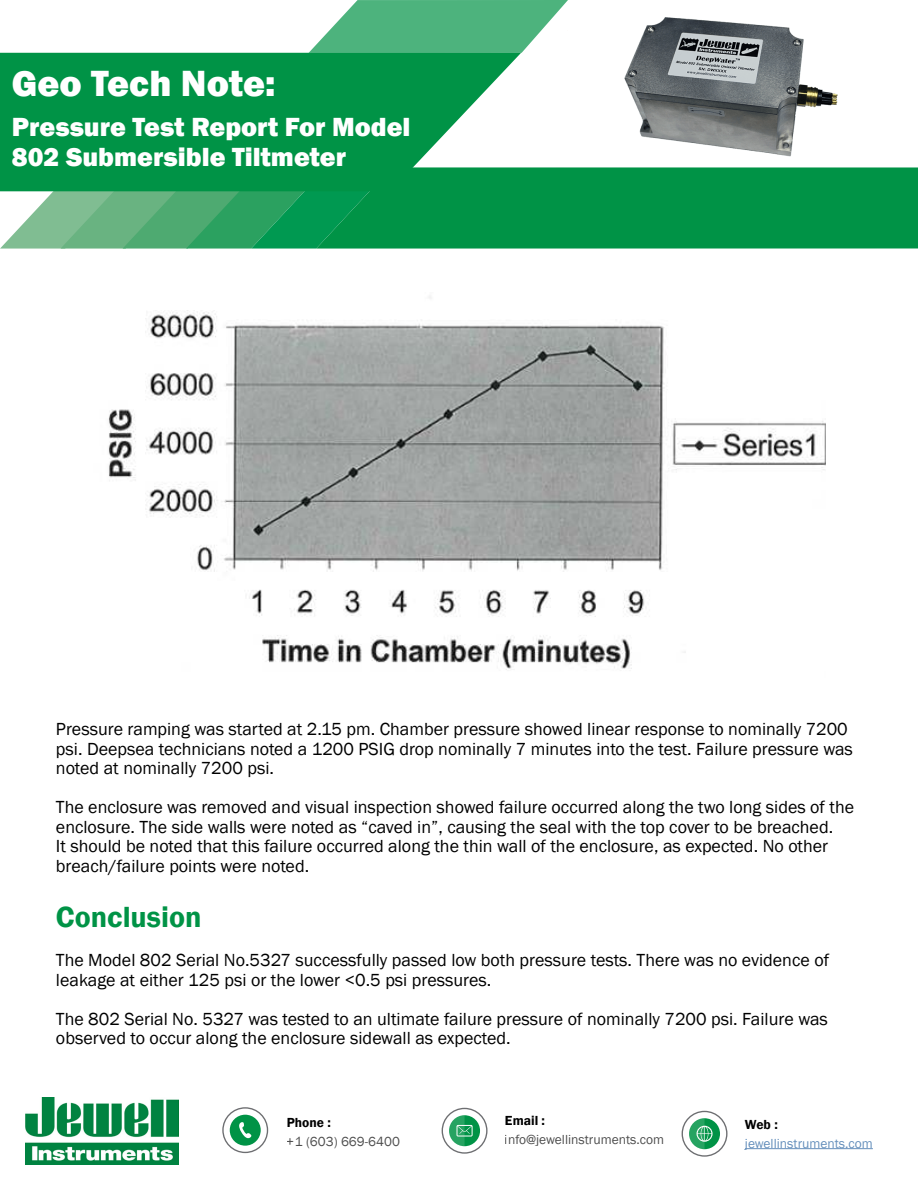
<style>
.page{position:relative;width:918px;height:1188px;background:#fff}
.page>*{position:absolute;margin:0;border:0;box-sizing:border-box;transform-origin:0 0}
.t1{font:800 37.5px "Franklin Gothic";color:#fff}
.t2{font:600 30px "Franklin Gothic";color:#009346}
.t3{font:800 27px/30px "Franklin Gothic";color:#fff}
.t4{font:18px/19.5px "Franklin Gothic";color:#000}
.t5{font:13.5px "Franklin Gothic";color:#000}
.t6{font:13.5px "Franklin Gothic";color:#215e9e}
.t7{font:600 13.5px "Franklin Gothic";color:#000}
</style>
<div class="page">
<img style="left:624px;top:17px;width:214px;height:140px">
<svg style="left:309px;top:0;width:259px;height:53px"></svg>
<svg style="left:0;top:191px;width:61px;height:58px;fill:#80bd92"></svg>
<svg style="left:61px;top:191px;width:62px;height:58px;background:#73b788"></svg>
<svg style="left:123px;top:191px;width:63px;height:58px;background:#59ae78"></svg>
<svg style="left:186px;top:191px;width:65px;height:58px;background:#3aa567"></svg>
<svg style="left:251px;top:191px;width:65px;height:58px;background:#149d58"></svg>
<div style="left:316px;top:167px;width:602px;height:82px;background:#009346"></div>
<svg style="left:0;top:53px;width:521px;height:138px;background:#159c55"></svg>
<svg style="left:222px;top:1107px;width:46px;height:46px"></svg>
<svg style="left:682px;top:1111px;width:45px;height:46px"></svg>
<svg style="left:442px;top:1108px;width:46px;height:46px"></svg>
<hr style="left:745px;top:1148px;width:128px;height:1px;background:#215e9e">
<img style="left:26px;top:1097px;width:153px;height:68px">
<img style="left:108px;top:296px;width:718px;height:374px">
<h1 class="t1" style="left:12px;top:71px;width:265px">Geo Tech Note:</h1>
<h3 class="t3" style="left:12px;top:113px;width:400px">Pressure Test Report For Model<br>802 Submersible Tiltmeter</h3>
<p class="t4" style="left:56px;top:720px;width:799px">Pressure ramping was started at 2.15 pm. Chamber pressure showed linear response to nominally 7200 psi. Deepsea technicians noted a 1200 PSIG drop nominally 7 minutes into the test. Failure pressure was noted at nominally 7200 psi.</p>
<p class="t4" style="left:56px;top:798px;width:800px">The enclosure was removed and visual inspection showed failure occurred along the two long sides of the enclosure. The side walls were noted as “caved in”, causing the seal with the top cover to be breached.<br>It should be noted that this failure occurred along the thin wall of the enclosure, as expected. No other breach/failure points were noted.</p>
<h2 class="t2" style="left:56px;top:907px;width:147px">Conclusion</h2>
<p class="t4" style="left:56px;top:951px;width:775px">The Model 802 Serial No.5327 successfully passed low both pressure tests. There was no evidence of leakage at either 125 psi or the lower &lt;0.5 psi pressures.</p>
<p class="t4" style="left:56px;top:1010px;width:773px">The 802 Serial No. 5327 was tested to an ultimate failure pressure of nominally 7200 psi. Failure was observed to occur along the enclosure sidewall as expected.</p>
<p class="t7" style="left:287px;top:1118px;width:46px">Phone :</p>
<p class="t5" style="left:287px;top:1137px;width:115px">+1 (603) 669-6400</p>
<p class="t7" style="left:505px;top:1116px;width:42px">Email :</p>
<p class="t5" style="left:505px;top:1134px;width:161px">info@jewellinstruments.com</p>
<p class="t7" style="left:745px;top:1120px;width:34px">Web :</p>
<p class="t6" style="left:745px;top:1139px;width:129px">jewellinstruments.com</p>
</div>
